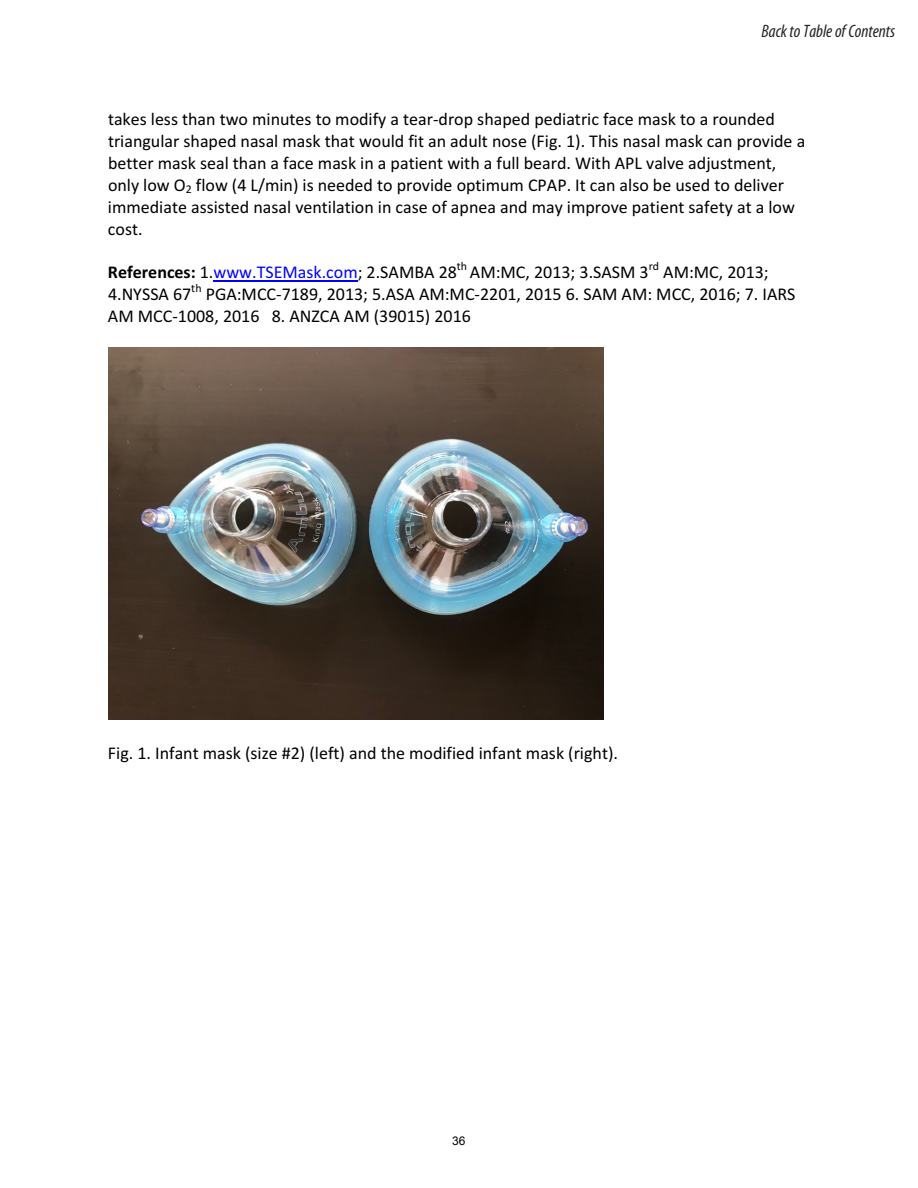
<style>
.page{position:relative;width:918px;height:1188px;background:#fff}
.page>*{position:absolute;margin:0;border:0;box-sizing:border-box;transform-origin:0 0}
.t1{font:18px/21.9px "Calibri";color:#000}
.t2{font:18px "Calibri";color:#00f}
.t3{font:italic condensed 18px "Myriad Pro";color:#252525}
.t4{font:12px "Arial";color:#000}
.t5{font:11.85px "Calibri";color:#000}
.s1{font-weight:700;color:#000}
.s2{color:#000}
</style>
<div class="page">
<hr style="left:213px;top:280px;width:145px;height:2px;background:#00f">
<img style="left:108px;top:348px;width:496px;height:371px">
<p class="t3" style="left:762px;top:21px;width:135px">Back to Table of Contents</p>
<p class="t1" style="left:108px;top:108px;width:699px">takes less than two minutes to modify a tear-drop shaped pediatric face mask to a rounded triangular shaped nasal mask that would fit an adult nose (Fig. 1). This nasal mask can provide a better mask seal than a face mask in a patient with a full beard. With APL valve adjustment, only low O<sub>2</sub> flow (4 L/min) is needed to provide optimum CPAP. It can also be used to deliver immediate assisted nasal ventilation in case of apnea and may improve patient safety at a low cost.</p>
<p class="t2" style="left:108px;top:261px;width:350px"><span class="s1">References:</span> <span class="s2">1.</span>www.TSEMask.com<span class="s2">; 2.SAMBA 28</span></p>
<p class="t5" style="left:457px;top:258px;width:12px">th</p>
<p class="t5" style="left:649px;top:258px;width:12px">rd</p>
<p class="t1" style="left:470px;top:261px;width:180px">AM:MC, 2013; 3.SASM 3</p>
<p class="t1" style="left:663px;top:261px;width:107px">AM:MC, 2013;</p>
<p class="t5" style="left:191px;top:281px;width:12px">th</p>
<p class="t1" style="left:108px;top:283px;width:689px;text-indent:98px">PGA:MCC-7189, 2013; 5.ASA AM:MC-2201, 2015 6. SAM AM: MCC, 2016; 7. IARS<br>AM MCC-1008, 2016 8. ANZCA AM (39015) 2016</p>
<p class="t1" style="left:108px;top:283px;width:85px">4.NYSSA 67</p>
<p class="t1" style="left:108px;top:742px;width:512px">Fig. 1. Infant mask (size #2) (left) and the modified infant mask (right).</p>
<p class="t4" style="left:452px;top:1133px;width:15px">36</p>
</div>
